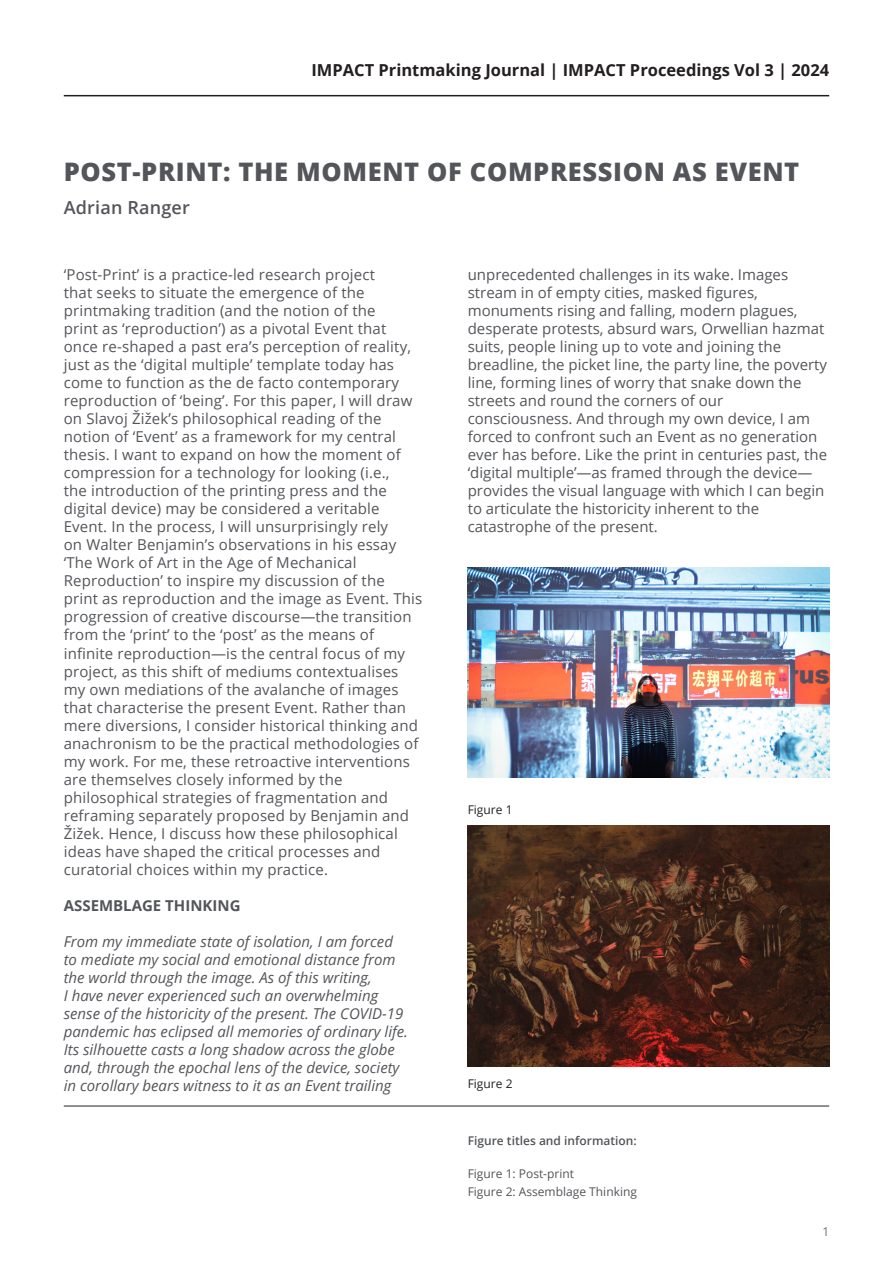
<style>
.page{position:relative;width:893px;height:1263px;background:#fff}
.page>*{position:absolute;margin:0;border:0;box-sizing:border-box;transform-origin:0 0}
.t1{font:800 25.5px "Open Sans";letter-spacing:.025em;color:#54555a}
.t2{font:600 18px "Open Sans";letter-spacing:.01em;color:#54555a}
.t3{font:700 16.5px "Open Sans";color:#231f20}
.Main_Text{font:15px/18px "Open Sans";letter-spacing:.01em;color:#54555a}
.Main_Text-2{font:italic 15px/18px "Open Sans";color:#54555a}
.Main_Text-3{font:700 15px "Open Sans";color:#54555a}
.Main_Text-4{font:12px "Open Sans";color:#54555a}
.Main_Text-5{font:600 12px "Open Sans";color:#54555a}
.t4{font:12px "Open Sans";color:#231f20}
.t5{font:300 12px "Open Sans";color:#231f20}
</style>
<div class="page">
<hr style="left:64px;top:95px;width:765px;height:1px;background:#231f20">
<hr style="left:64px;top:1106px;width:765px;height:1px;background:#231f20">
<img style="left:468px;top:567px;width:361px;height:210px">
<img style="left:468px;top:826px;width:361px;height:241px">
<p class="t3" style="left:311px;top:59px;width:519px">IMPACT Printmaking Journal | IMPACT Proceedings Vol 3 | 2024</p>
<p class="t1" style="left:64px;top:152px;width:737px">POST-PRINT: THE MOMENT OF COMPRESSION AS EVENT</p>
<p class="t2" style="left:64px;top:195px;width:128px">Adrian Ranger</p>
<p class="Main_Text" style="left:64px;top:266px;width:360px">‘Post-Print’ is a practice-led research project<br>that seeks to situate the emergence of the printmaking tradition (and the notion of the<br>print as ‘reproduction’) as a pivotal Event that once re-shaped a past era’s perception of reality, just as the ‘digital multiple’ template today has come to function as the de facto contemporary reproduction of ‘being’. For this paper, I will draw on Slavoj Žižek’s philosophical reading of the notion of ‘Event’ as a framework for my central thesis. I want to expand on how the moment of compression for a technology for looking (i.e.,<br>the introduction of the printing press and the digital device) may be considered a veritable Event. In the process, I will unsurprisingly rely<br>on Walter Benjamin’s observations in his essay ‘The Work of Art in the Age of Mechanical Reproduction’ to inspire my discussion of the print as reproduction and the image as Event. This progression of creative discourse—the transition from the ‘print’ to the ‘post’ as the means of infinite reproduction—is the central focus of my project, as this shift of mediums contextualises my own mediations of the avalanche of images that characterise the present Event. Rather than mere diversions, I consider historical thinking and anachronism to be the practical methodologies of my work. For me, these retroactive interventions are themselves closely informed by the philosophical strategies of fragmentation and reframing separately proposed by Benjamin and Žižek. Hence, I discuss how these philosophical ideas have shaped the critical processes and curatorial choices within my practice.</p>
<p class="Main_Text-3" style="left:64px;top:894px;width:178px">ASSEMBLAGE THINKING</p>
<p class="Main_Text-2" style="left:64px;top:932px;width:346px">From my immediate state of isolation, I am forced to mediate my social and emotional distance from the world through the image. As of this writing,<br>I have never experienced such an overwhelming sense of the historicity of the present. The COVID-19 pandemic has eclipsed all memories of ordinary life.<br>Its silhouette casts a long shadow across the globe and, through the epochal lens of the device, society in corollary bears witness to it as an Event trailing</p>
<p class="Main_Text" style="left:468px;top:266px;width:361px">unprecedented challenges in its wake. Images stream in of empty cities, masked figures, monuments rising and falling, modern plagues, desperate protests, absurd wars, Orwellian hazmat suits, people lining up to vote and joining the breadline, the picket line, the party line, the poverty line, forming lines of worry that snake down the streets and round the corners of our consciousness. And through my own device, I am forced to confront such an Event as no generation ever has before. Like the print in centuries past, the ‘digital multiple’—as framed through the device— provides the visual language with which I can begin to articulate the historicity inherent to the catastrophe of the present.</p>
<p class="t4" style="left:468px;top:801px;width:46px">Figure 1</p>
<p class="t4" style="left:468px;top:1075px;width:46px">Figure 2</p>
<p class="Main_Text-5" style="left:468px;top:1132px;width:170px">Figure titles and information:</p>
<p class="Main_Text-4" style="left:468px;top:1165px;width:108px">Figure 1: Post-print</p>
<p class="Main_Text-4" style="left:468px;top:1183px;width:171px">Figure 2: Assemblage Thinking</p>
<p class="t5" style="left:822px;top:1223px;width:8px">1</p>
</div>
